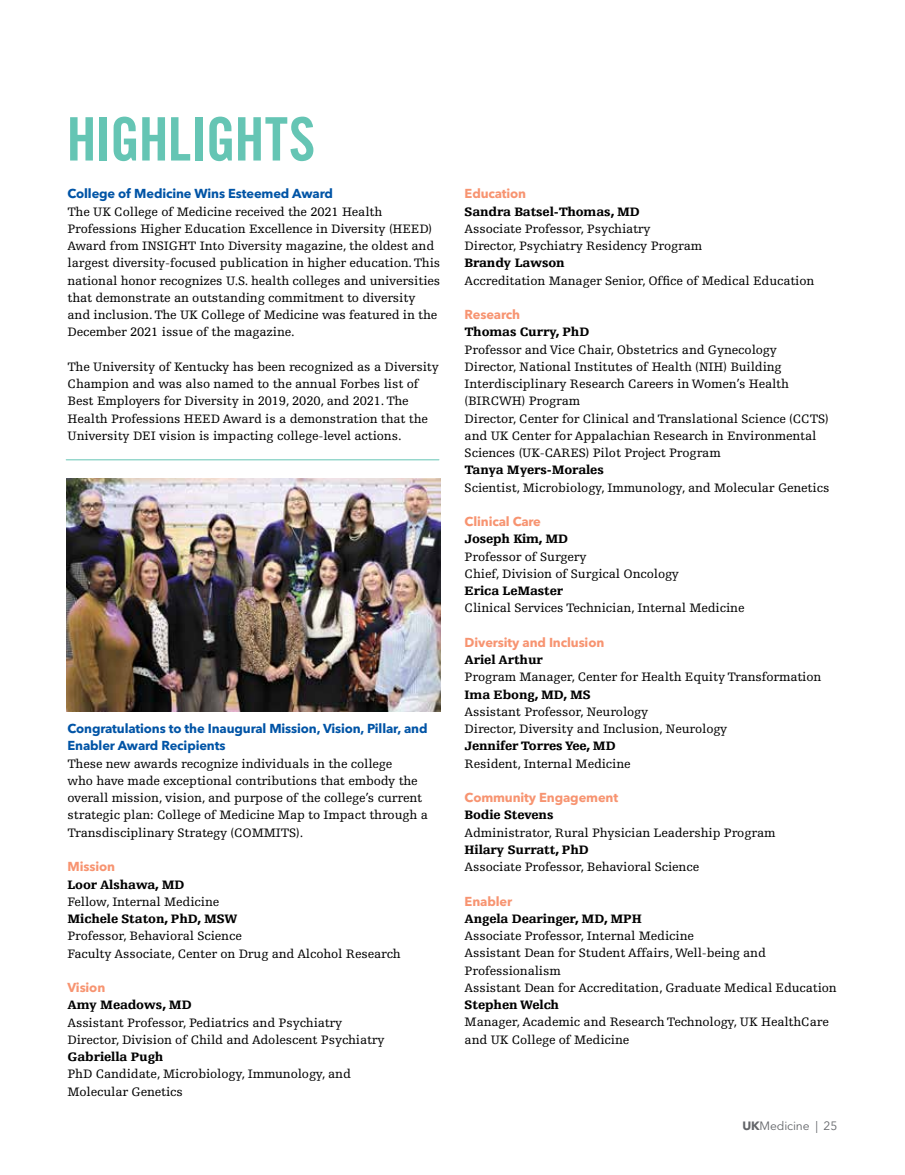
<style>
.page{position:relative;width:905px;height:1175px;background:#fff}
.page>*{position:absolute;margin:0;border:0;box-sizing:border-box;transform-origin:0 0}
.t1{font:60px "Trade Gothic LT Std Bd Cn 20";letter-spacing:-.025em;color:#65c5b4}
.t2{font:12.9px/17.2px "Egyptienne FLT Std";letter-spacing:-.01em;color:#000}
.t3{font:900 12.9px "Egyptienne FLT Std";letter-spacing:-.01em;color:#000}
.t4{font:700 12.9px/17.2px "Avenir Next LT Pro";letter-spacing:-.01em;color:#0054a6}
.t5{font:700 12.9px "Avenir Next LT Pro";letter-spacing:-.01em;color:#f79471}
.t6{font:12px "Avenir Next LT Pro";letter-spacing:-.01em;color:#636569}
.s1{font-weight:700}
</style>
<div class="page">
<img style="left:66px;top:478px;width:374px;height:233px">
<hr style="left:66px;top:459px;width:373px;height:1px;background:#65c5b4">
<h1 class="t1" style="left:66px;top:103px;width:250px">HIGHLIGHTS</h1>
<p class="t4" style="left:68px;top:185px;width:267px">College of Medicine Wins Esteemed Award</p>
<p class="t2" style="left:68px;top:203px;width:374px">The UK College of Medicine received the 2021 Health Professions Higher Education Excellence in Diversity (HEED)<br>Award from INSIGHT Into Diversity magazine, the oldest and largest diversity-focused publication in higher education. This national honor recognizes U.S. health colleges and universities that demonstrate an outstanding commitment to diversity and inclusion. The UK College of Medicine was featured in the December 2021 issue of the magazine.</p>
<p class="t2" style="left:68px;top:358px;width:373px">The University of Kentucky has been recognized as a Diversity Champion and was also named to the annual Forbes list of Best Employers for Diversity in 2019, 2020, and 2021. The Health Professions HEED Award is a demonstration that the University DEI vision is impacting college-level actions.</p>
<p class="t4" style="left:68px;top:720px;width:361px">Congratulations to the Inaugural Mission, Vision, Pillar, and<br>Enabler Award Recipients</p>
<p class="t2" style="left:68px;top:755px;width:362px">These new awards recognize individuals in the college<br>who have made exceptional contributions that embody the overall mission, vision, and purpose of the college’s current strategic plan: College of Medicine Map to Impact through a Transdisciplinary Strategy (COMMITS).</p>
<p class="t5" style="left:68px;top:858px;width:49px">Mission</p>
<p class="t3" style="left:68px;top:877px;width:118px">Loor Alshawa, MD</p>
<p class="t2" style="left:68px;top:893px;width:153px">Fellow, Internal Medicine</p>
<p class="t3" style="left:68px;top:911px;width:171px">Michele Staton, PhD, MSW</p>
<p class="t2" style="left:68px;top:927px;width:335px">Professor, Behavioral Science<br>Faculty Associate, Center on Drug and Alcohol Research</p>
<p class="t5" style="left:68px;top:979px;width:39px">Vision</p>
<p class="t3" style="left:68px;top:997px;width:126px">Amy Meadows, MD</p>
<p class="t2" style="left:68px;top:1013px;width:319px">Assistant Professor, Pediatrics and Psychiatry<br>Director, Division of Child and Adolescent Psychiatry</p>
<p class="t3" style="left:68px;top:1049px;width:97px">Gabriella Pugh</p>
<p class="t2" style="left:68px;top:1065px;width:285px">PhD Candidate, Microbiology, Immunology, and<br>Molecular Genetics</p>
<p class="t5" style="left:464px;top:186px;width:63px">Education</p>
<p class="t3" style="left:464px;top:204px;width:177px">Sandra Batsel-Thomas, MD</p>
<p class="t2" style="left:464px;top:220px;width:239px">Associate Professor, Psychiatry<br>Director, Psychiatry Residency Program</p>
<p class="t3" style="left:464px;top:256px;width:102px">Brandy Lawson</p>
<p class="t2" style="left:464px;top:272px;width:351px">Accreditation Manager Senior, Office of Medical Education</p>
<p class="t5" style="left:464px;top:306px;width:57px">Research</p>
<p class="t3" style="left:464px;top:325px;width:126px">Thomas Curry, PhD</p>
<p class="t2" style="left:464px;top:341px;width:366px">Professor and Vice Chair, Obstetrics and Gynecology Director, National Institutes of Health (NIH) Building Interdisciplinary Research Careers in Women’s Health (BIRCWH) Program<br>Director, Center for Clinical and Translational Science (CCTS) and UK Center for Appalachian Research in Environmental Sciences (UK-CARES) Pilot Project Program</p>
<p class="t3" style="left:464px;top:463px;width:141px">Tanya Myers-Morales</p>
<p class="t2" style="left:464px;top:479px;width:366px">Scientist, Microbiology, Immunology, and Molecular Genetics</p>
<p class="t5" style="left:464px;top:513px;width:78px">Clinical Care</p>
<p class="t3" style="left:464px;top:532px;width:105px">Joseph Kim, MD</p>
<p class="t2" style="left:464px;top:548px;width:216px">Professor of Surgery<br>Chief, Division of Surgical Oncology</p>
<p class="t3" style="left:464px;top:583px;width:100px">Erica LeMaster</p>
<p class="t2" style="left:464px;top:599px;width:281px">Clinical Services Technician, Internal Medicine</p>
<p class="t5" style="left:464px;top:634px;width:141px">Diversity and Inclusion</p>
<p class="t3" style="left:464px;top:652px;width:80px">Ariel Arthur</p>
<p class="t2" style="left:464px;top:668px;width:358px">Program Manager, Center for Health Equity Transformation</p>
<p class="t3" style="left:464px;top:687px;width:128px">Ima Ebong, MD, MS</p>
<p class="t2" style="left:464px;top:703px;width:264px">Assistant Professor, Neurology<br>Director, Diversity and Inclusion, Neurology</p>
<p class="t3" style="left:464px;top:739px;width:153px">Jennifer Torres Yee, MD</p>
<p class="t2" style="left:464px;top:755px;width:167px">Resident, Internal Medicine</p>
<p class="t5" style="left:464px;top:789px;width:155px">Community Engagement</p>
<p class="t3" style="left:464px;top:808px;width:90px">Bodie Stevens</p>
<p class="t2" style="left:464px;top:824px;width:312px">Administrator, Rural Physician Leadership Program</p>
<p class="t3" style="left:464px;top:842px;width:126px">Hilary Surratt, PhD</p>
<p class="t2" style="left:464px;top:858px;width:236px">Associate Professor, Behavioral Science</p>
<p class="t5" style="left:464px;top:893px;width:49px">Enabler</p>
<p class="t3" style="left:464px;top:911px;width:179px">Angela Dearinger, MD, MPH</p>
<p class="t2" style="left:464px;top:927px;width:374px">Associate Professor, Internal Medicine<br>Assistant Dean for Student Affairs, Well-being and Professionalism<br>Assistant Dean for Accreditation, Graduate Medical Education</p>
<p class="t3" style="left:464px;top:997px;width:96px">Stephen Welch</p>
<p class="t2" style="left:464px;top:1013px;width:365px">Manager, Academic and Research Technology, UK HealthCare and UK College of Medicine</p>
<p class="t6" style="left:742px;top:1118px;width:97px"><span class="s1">UK</span>Medicine | 25</p>
</div>
